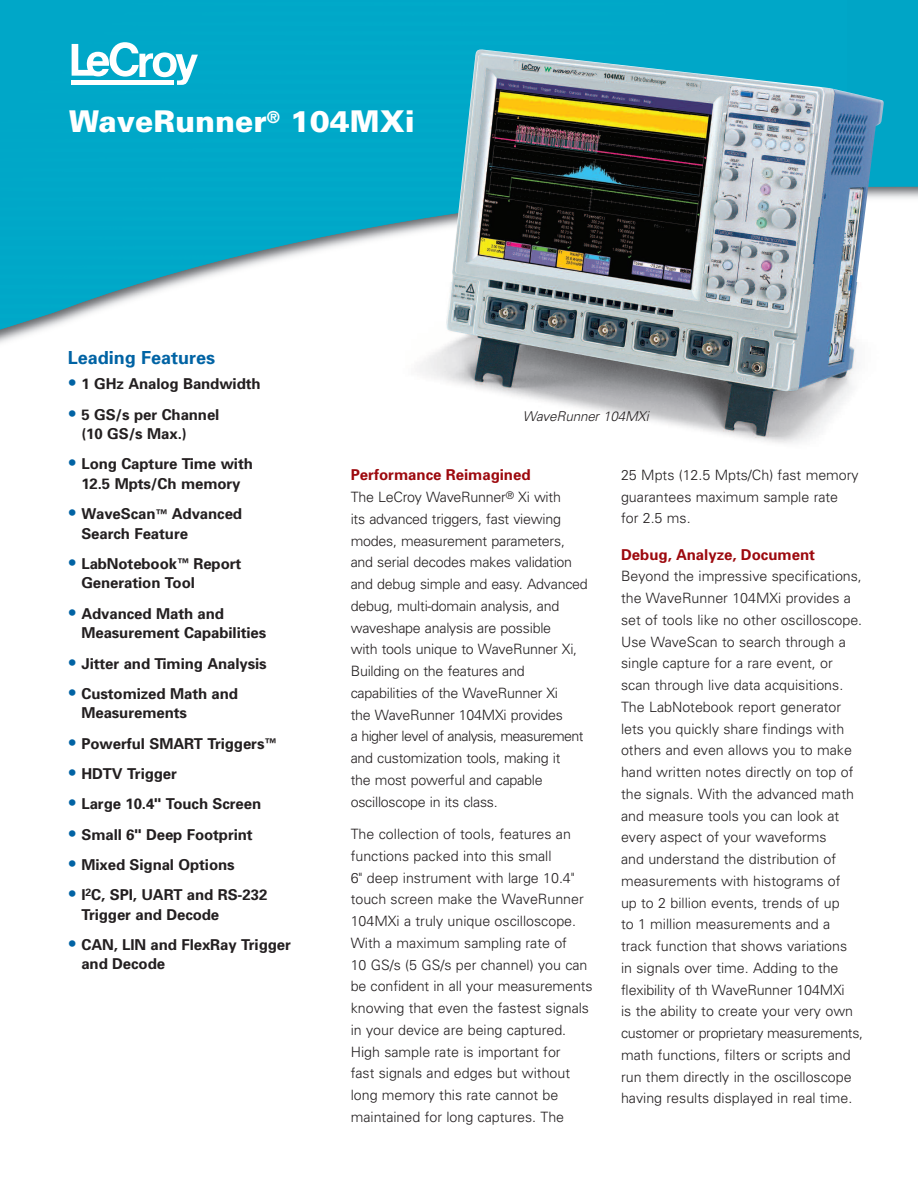
<style>
.page{position:relative;width:918px;height:1188px;background:#fff}
.page>*{position:absolute;margin:0;border:0;box-sizing:border-box;transform-origin:0 0}
.t1{font:900 30px "Univers";color:#fff}
.t2{font:700 18px "Univers";color:#0063a4}
.t3{font:700 15px/19.5px "Univers";letter-spacing:-.005em;color:#231f20}
.t4{font:700 15px "Univers";color:#9d090e}
.t5{font:300 14.25px/21.8px "Univers";color:#231f20}
.t6{font:italic 300 13.5px "Univers";letter-spacing:-.015em;color:#231f20}
.s1{font-weight:300;font-size:18px;color:#0063a4}
.s2{font-size:12px}
</style>
<div class="page">
<svg style="left:0;top:0;width:918px;height:334px;fill:#00a5c6"></svg>
<img style="left:0;top:0;width:847px;height:330px">
<svg style="left:72px;top:42px;width:126px;height:43px"></svg>
<div style="left:72px;top:80px;width:102px;height:5px;background:#fff"></div>
<img style="left:366px;top:282px;width:531px;height:161px">
<img style="left:448px;top:49px;width:436px;height:260px">
<h1 class="t1" style="left:69px;top:110px;width:347px">WaveRunner<sup>®</sup> 104MXi</h1>
<p class="t2" style="left:68px;top:351px;width:149px">Leading Features</p>
<p class="t3" style="left:68px;top:376px;width:194px"><span class="s1">•</span> 1 GHz Analog Bandwidth</p>
<p class="t3" style="left:81px;top:406px;width:140px;text-indent:-13px"><span class="s1">•</span> 5 GS/s per Channel (10 GS/s Max.)</p>
<p class="t3" style="left:68px;top:456px;width:187px;text-align:center"><span class="s1">•</span> Long Capture Time with<br>12.5 Mpts/Ch memory</p>
<p class="t3" style="left:81px;top:505px;width:162px;text-indent:-14px"><span class="s1">•</span> WaveScan<span class="s2">™</span> Advanced<br>Search Feature</p>
<p class="t3" style="left:81px;top:555px;width:162px;text-indent:-13px"><span class="s1">•</span> LabNotebook<span class="s2">™</span> Report<br>Generation Tool</p>
<p class="t3" style="left:81px;top:605px;width:186px;text-indent:-13px"><span class="s1">•</span> Advanced Math and<br>Measurement Capabilities</p>
<p class="t3" style="left:68px;top:655px;width:200px"><span class="s1">•</span> Jitter and Timing Analysis</p>
<p class="t3" style="left:81px;top:685px;width:158px;text-indent:-14px"><span class="s1">•</span> Customized Math and<br>Measurements</p>
<p class="t3" style="left:68px;top:735px;width:210px"><span class="s1">•</span> Powerful SMART Triggers<span class="s2">™</span></p>
<p class="t3" style="left:68px;top:765px;width:111px"><span class="s1">•</span> HDTV Trigger</p>
<p class="t3" style="left:68px;top:796px;width:195px"><span class="s1">•</span> Large 10.4" Touch Screen</p>
<p class="t3" style="left:68px;top:826px;width:186px"><span class="s1">•</span> Small 6" Deep Footprint</p>
<p class="t3" style="left:68px;top:856px;width:168px"><span class="s1">•</span> Mixed Signal Options</p>
<p class="t3" style="left:81px;top:886px;width:187px;text-indent:-13px"><span class="s1">•</span> I<sup>2</sup>C, SPI, UART and RS-232<br>Trigger and Decode</p>
<p class="t3" style="left:81px;top:936px;width:211px;text-indent:-14px"><span class="s1">•</span> CAN, LIN and FlexRay Trigger and Decode</p>
<p class="t6" style="left:523px;top:411px;width:127px">WaveRunner 104MXi</p>
<p class="t4" style="left:351px;top:470px;width:181px">Performance Reimagined</p>
<p class="t5" style="left:351px;top:488px;width:239px">The LeCroy WaveRunner<sup>®</sup> Xi with<br>its advanced triggers, fast viewing modes, measurement parameters, and serial decodes makes validation and debug simple and easy. Advanced debug, multi-domain analysis, and waveshape analysis are possible<br>with tools unique to WaveRunner Xi, Building on the features and capabilities of the WaveRunner Xi<br>the WaveRunner 104MXi provides<br>a higher level of analysis, measurement and customization tools, making it<br>the most powerful and capable oscilloscope in its class.</p>
<p class="t5" style="left:351px;top:825px;width:243px">The collection of tools, features an functions packed into this small<br>6" deep instrument with large 10.4" touch screen make the WaveRunner 104MXi a truly unique oscilloscope.<br>With a maximum sampling rate of<br>10 GS/s (5 GS/s per channel) you can be confident in all your measurements knowing that even the fastest signals in your device are being captured.<br>High sample rate is important for<br>fast signals and edges but without long memory this rate cannot be maintained for long captures. The</p>
<p class="t5" style="left:621px;top:465px;width:239px">25 Mpts (12.5 Mpts/Ch) fast memory guarantees maximum sample rate for 2.5 ms.</p>
<p class="t4" style="left:621px;top:549px;width:195px">Debug, Analyze, Document</p>
<p class="t5" style="left:621px;top:567px;width:244px">Beyond the impressive specifications, the WaveRunner 104MXi provides a set of tools like no other oscilloscope.<br>Use WaveScan to search through a single capture for a rare event, or scan through live data acquisitions.<br>The LabNotebook report generator lets you quickly share findings with others and even allows you to make hand written notes directly on top of the signals. With the advanced math and measure tools you can look at every aspect of your waveforms<br>and understand the distribution of measurements with histograms of<br>up to 2 billion events, trends of up<br>to 1 million measurements and a track function that shows variations<br>in signals over time. Adding to the flexibility of th WaveRunner 104MXi<br>is the ability to create your very own customer or proprietary measurements, math functions, filters or scripts and run them directly in the oscilloscope having results displayed in real time.</p>
</div>
